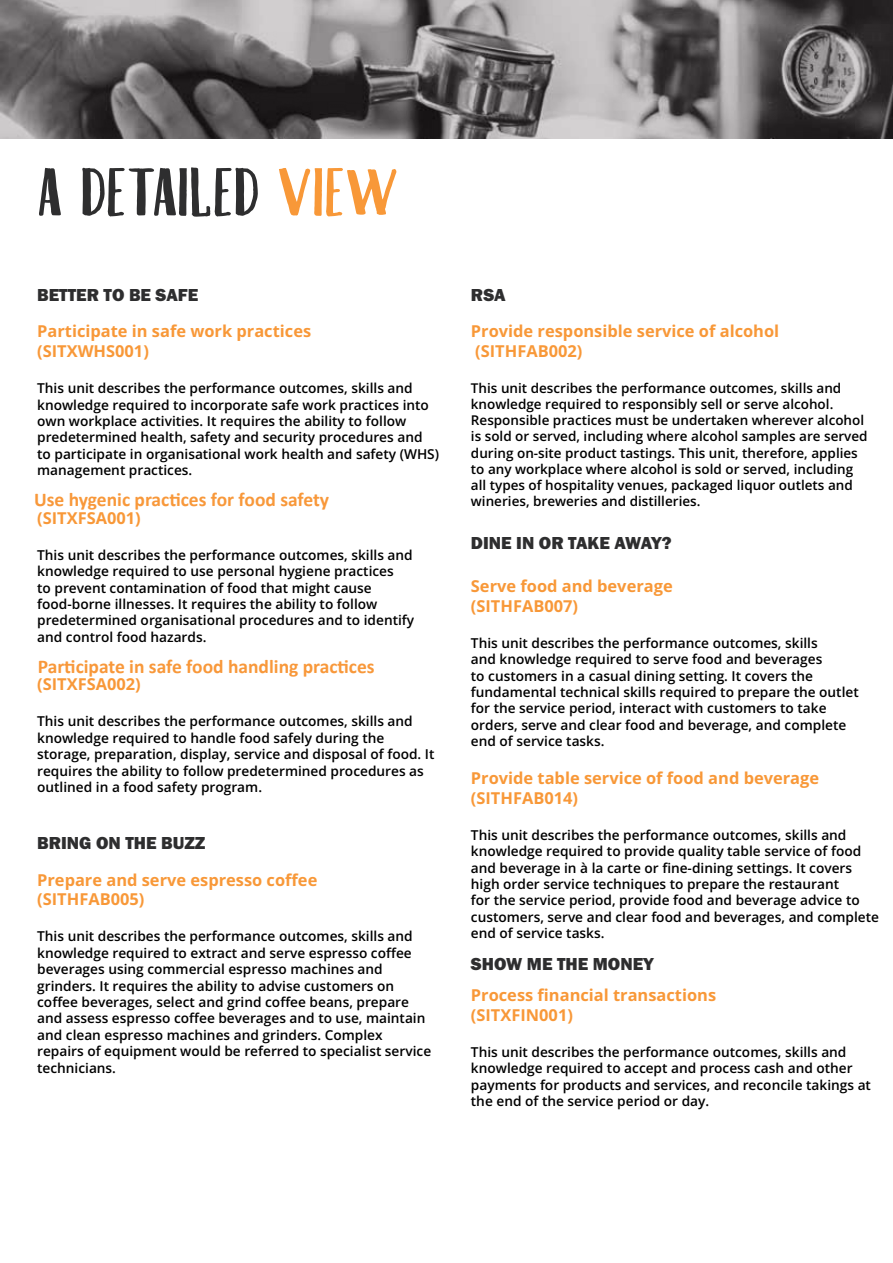
<style>
.page{position:relative;width:893px;height:1263px;background:#fff}
.page>*{position:absolute;margin:0;border:0;box-sizing:border-box;transform-origin:0 0}
.t1{font:61.5px "Caferus Normal";letter-spacing:.015em;color:#2e2e2f}
.t2{font:700 19.5px "Calibri";color:#f8983a}
.t3{font:800 18px "Franklin Gothic";color:#2e2e2f}
.t4{font:700 16.35px/19.6px "Open Sans";color:#f89838}
.t5{font:600 13.65px/16.4px "Open Sans";color:#000}
.t6{font:600 13.5px/16.2px "Open Sans";color:#000}
.s1{color:#f89838}
</style>
<div class="page">
<svg style="left:1px;top:1px;width:892px;height:138px;background:#767374"></svg>
<hr style="left:0;top:0;width:1px;height:1263px;background:#221f20">
<h1 class="t1" style="left:37px;top:153px;width:362px">A DETAILED <span class="s1">VIEW</span></h1>
<h3 class="t3" style="left:37px;top:283px;width:163px">BETTER TO BE SAFE</h3>
<h3 class="t3" style="left:471px;top:283px;width:36px">RSA</h3>
<p class="t4" style="left:37px;top:321px;width:275px">Participate in safe work practices (SITXWHS001)</p>
<p class="t5" style="left:37px;top:380px;width:403px">This unit describes the performance outcomes, skills and knowledge required to incorporate safe work practices into own workplace activities. It requires the ability to follow predetermined health, safety and security procedures and to participate in organisational work health and safety (WHS) management practices.</p>
<p class="t4" style="left:37px;top:488px;width:343px">Use hygienic practices for food and safety (SITXFSA001)</p>
<p class="t5" style="left:37px;top:546px;width:379px">This unit describes the performance outcomes, skills and knowledge required to use personal hygiene practices<br>to prevent contamination of food that might cause food-borne illnesses. It requires the ability to follow predetermined organisational procedures and to identify and control food hazards.</p>
<p class="t4" style="left:37px;top:654px;width:247px">Participate in safe food safety (SITXFSA002)</p>
<p class="t5" style="left:37px;top:713px;width:399px">This unit describes the performance outcomes, skills and knowledge required to handle food safely during the storage, preparation, display, service and disposal of food. It requires the ability to follow predetermined procedures as outlined in a food safety program.</p>
<h2 class="t2" style="left:34px;top:485px;width:297px">Use hygenic practices for food safety</h2>
<h2 class="t2" style="left:38px;top:652px;width:338px">Participate in safe food handling practices</h2>
<h3 class="t3" style="left:37px;top:832px;width:170px">BRING ON THE BUZZ</h3>
<p class="t4" style="left:37px;top:869px;width:282px">Prepare and serve espresso coffee (SITHFAB005)</p>
<p class="t5" style="left:37px;top:928px;width:396px">This unit describes the performance outcomes, skills and knowledge required to extract and serve espresso coffee beverages using commercial espresso machines and grinders. It requires the ability to advise customers on coffee beverages, select and grind coffee beans, prepare and assess espresso coffee beverages and to use, maintain and clean espresso machines and grinders. Complex repairs of equipment would be referred to specialist service technicians.</p>
<p class="t4" style="left:471px;top:321px;width:310px">Provide responsible service of alcohol (SITHFAB002)</p>
<p class="t6" style="left:471px;top:380px;width:398px">This unit describes the performance outcomes, skills and knowledge required to responsibly sell or serve alcohol.<br>Responsible practices must be undertaken wherever alcohol is sold or served, including where alcohol samples are served during on-site product tastings. This unit, therefore, applies to any workplace where alcohol is sold or served, including all types of hospitality venues, packaged liquor outlets and wineries, breweries and distilleries.</p>
<h3 class="t3" style="left:471px;top:531px;width:202px">DINE IN OR TAKE AWAY?</h3>
<p class="t4" style="left:471px;top:576px;width:203px">Serve food and beverage (SITHFAB007)</p>
<p class="t5" style="left:471px;top:634px;width:389px">This unit describes the performance outcomes, skills<br>and knowledge required to serve food and beverages<br>to customers in a casual dining setting. It covers the fundamental technical skills required to prepare the outlet for the service period, interact with customers to take orders, serve and clear food and beverage, and complete end of service tasks.</p>
<p class="t4" style="left:471px;top:768px;width:350px">Provide table service of food and beverage (SITHFAB014)</p>
<p class="t5" style="left:471px;top:826px;width:410px">This unit describes the performance outcomes, skills and knowledge required to provide quality table service of food and beverage in à la carte or fine-dining settings. It covers high order service techniques to prepare the restaurant<br>for the service period, provide food and beverage advice to customers, serve and clear food and beverages, and complete end of service tasks.</p>
<h3 class="t3" style="left:471px;top:952px;width:184px">SHOW ME THE MONEY</h3>
<p class="t4" style="left:471px;top:985px;width:247px">Process financial transactions (SITXFIN001)</p>
<p class="t5" style="left:471px;top:1043px;width:402px">This unit describes the performance outcomes, skills and knowledge required to accept and process cash and other payments for products and services, and reconcile takings at the end of the service period or day.</p>
</div>
